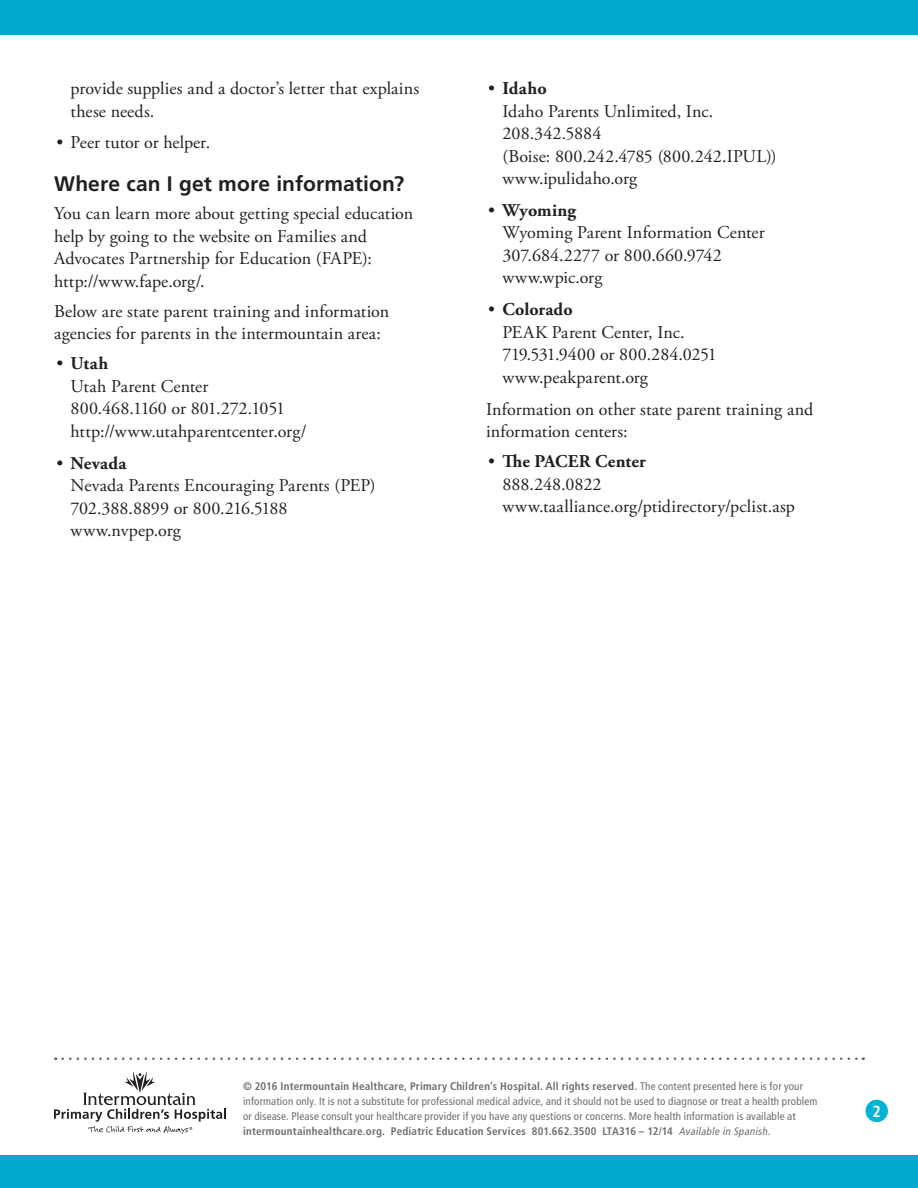
<style>
.page{position:relative;width:918px;height:1188px;background:#fff}
.page>*{position:absolute;margin:0;border:0;box-sizing:border-box;transform-origin:0 0}
.Level_1__h2{font:700 21px "Frutiger LT Std";letter-spacing:.005em;color:#231f20}
.Main__p{font:18px/22.5px "Adobe Garamond Pro";letter-spacing:.005em;color:#231f20}
.Page_number{font:700 condensed 16.2px "Frutiger LT Std";color:#fff}
.t1{font:condensed 10.95px/15px "Frutiger LT Std";letter-spacing:.015em;color:#6c6d70}
.s1{font-weight:700}
.s2{font-style:italic;font-size:10.8px}
</style>
<div class="page">
<div style="left:0;top:0;width:918px;height:35px;background:#00a7cf"></div>
<div style="left:866px;top:1100px;width:22px;height:22px;background:#00b4d6;border-radius:50%"></div>
<div style="left:0;top:1156px;width:918px;height:32px;background:#00a7cf"></div>
<svg style="left:63px;top:1057px;width:801px;height:3px"></svg>
<svg style="left:54px;top:1072px;width:172px;height:62px"></svg>
<p class="Main__p" style="left:71px;top:78px;width:350px">provide supplies and a doctor’s letter that explains these needs.</p>
<p class="Main__p" style="left:56px;top:132px;width:155px">• Peer tutor or helper.</p>
<p class="Level_1__h2" style="left:54px;top:171px;width:352px">Where can I get more information?</p>
<p class="Main__p" style="left:54px;top:203px;width:361px">You can learn more about getting special education help by going to the website on Families and Advocates Partnership for Education (FAPE): http://www.fape.org/.</p>
<p class="Main__p" style="left:54px;top:300px;width:337px">Below are state parent training and information agencies for parents in the intermountain area:</p>
<p class="Main__p" style="left:71px;top:353px;width:238px;text-indent:-14px">• <span class="s1">Utah<br></span>Utah Parent Center<br>800.468.1160 or 801.272.1051 http://www.utahparentcenter.org/</p>
<p class="Main__p" style="left:71px;top:452px;width:307px;text-indent:-14px">• <span class="s1">Nevada<br></span>Nevada Parents Encouraging Parents (PEP)<br>702.388.8899 or 800.216.5188 www.nvpep.org</p>
<p class="Main__p" style="left:502px;top:78px;width:276px;text-indent:-14px">• <span class="s1">Idaho<br></span>Idaho Parents Unlimited, Inc.<br>208.342.5884<br>(Boise: 800.242.4785 (800.242.IPUL)) www.ipulidaho.org</p>
<p class="Main__p" style="left:502px;top:200px;width:264px;text-indent:-14px">• <span class="s1">Wyoming<br></span>Wyoming Parent Information Center<br>307.684.2277 or 800.660.9742 www.wpic.org</p>
<p class="Main__p" style="left:502px;top:299px;width:216px;text-indent:-14px">• <span class="s1">Colorado<br></span>PEAK Parent Center, Inc.<br>719.531.9400 or 800.284.0251 www.peakparent.org</p>
<p class="Main__p" style="left:486px;top:398px;width:329px">Information on other state parent training and information centers:</p>
<p class="Main__p" style="left:502px;top:451px;width:294px;text-indent:-14px">• <span class="s1">The PACER Center<br></span>888.248.0822 www.taalliance.org/ptidirectory/pclist.asp</p>
<p class="t1" style="left:243px;top:1079px;width:576px"><span class="s1">© 2016 Intermountain Healthcare, Primary Children’s Hospital. All rights reserved.</span> The content presented here is for your information only. It is not a substitute for professional medical advice, and it should not be used to diagnose or treat a health problem or disease. Please consult your healthcare provider if you have any questions or concerns. More health information is available at <span class="s1">intermountainhealthcare.org. Pediatric Education Services 801.662.3500 LTA316 – 12/14</span> <span class="s2">Available in Spanish.</span></p>
<p class="Page_number" style="left:873px;top:1101px;width:10px">2</p>
</div>
